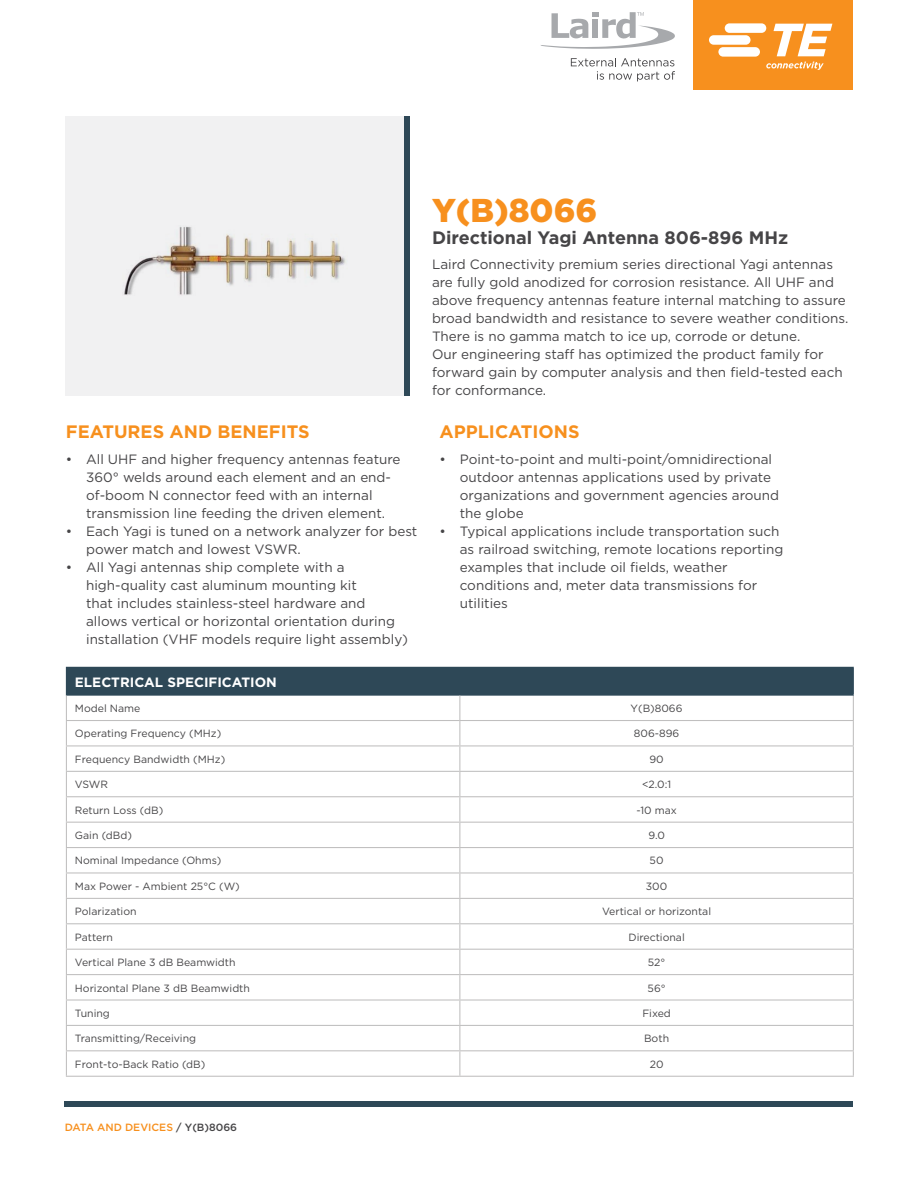
<style>
.page{position:relative;width:918px;height:1188px;background:#fff}
.page>*{position:absolute;margin:0;border:0;box-sizing:border-box;transform-origin:0 0}
.t1{font:900 33px "Gotham";color:#f7901e}
.t2{font:700 18px "Gotham";color:#464547}
.t3{font:700 18px "Gotham";color:#f7901e}
.t4{font:13.5px/18px "Gotham";color:#464547}
.t5{font:700 13.5px "Gotham";color:#fff}
.t6{font:10.5px "Gotham";color:#464547}
.t7{font:500 10.5px "Gotham";color:#f7901e}
.s1{color:#464547}
</style>
<div class="page">
<div style="left:65px;top:1101px;width:788px;height:6px;background:#2e4857"></div>
<div style="left:66px;top:117px;width:344px;height:279px;background:#f1f1f2"></div>
<div style="left:404px;top:117px;width:6px;height:279px;background:#2e4857"></div>
<div style="left:693px;top:0;width:160px;height:89px;background:#f7901e"></div>
<svg style="left:709px;top:23px;width:123px;height:47px"></svg>
<svg style="left:540px;top:12px;width:135px;height:37px"></svg>
<svg style="left:571px;top:58px;width:104px;height:23px"></svg>
<div style="left:66px;top:667px;width:787px;height:28px;background:#2e4857"></div>
<hr style="left:460px;top:667px;width:394px;height:1px;background:#2e4857">
<hr style="left:66px;top:695px;width:394px;height:1px;background:#2e4857">
<hr style="left:460px;top:695px;width:394px;height:1px;background:#2e4857">
<hr style="left:66px;top:720px;width:394px;height:1px;background:#c0bfbf">
<hr style="left:460px;top:720px;width:394px;height:1px;background:#c0bfbf">
<hr style="left:66px;top:745px;width:394px;height:1px;background:#c0bfbf">
<hr style="left:460px;top:745px;width:394px;height:1px;background:#c0bfbf">
<hr style="left:66px;top:771px;width:394px;height:1px;background:#c0bfbf">
<hr style="left:460px;top:771px;width:394px;height:1px;background:#c0bfbf">
<hr style="left:66px;top:796px;width:394px;height:1px;background:#c0bfbf">
<hr style="left:460px;top:796px;width:394px;height:1px;background:#c0bfbf">
<hr style="left:66px;top:822px;width:394px;height:1px;background:#c0bfbf">
<hr style="left:460px;top:822px;width:394px;height:1px;background:#c0bfbf">
<hr style="left:66px;top:847px;width:394px;height:1px;background:#c0bfbf">
<hr style="left:460px;top:847px;width:394px;height:1px;background:#c0bfbf">
<hr style="left:66px;top:872px;width:394px;height:2px;background:#c0bfbf">
<hr style="left:460px;top:872px;width:394px;height:2px;background:#c0bfbf">
<hr style="left:66px;top:898px;width:394px;height:1px;background:#c0bfbf">
<hr style="left:460px;top:898px;width:394px;height:1px;background:#c0bfbf">
<hr style="left:66px;top:923px;width:394px;height:1px;background:#c0bfbf">
<hr style="left:460px;top:923px;width:394px;height:1px;background:#c0bfbf">
<hr style="left:66px;top:949px;width:394px;height:1px;background:#c0bfbf">
<hr style="left:460px;top:949px;width:394px;height:1px;background:#c0bfbf">
<hr style="left:66px;top:974px;width:394px;height:1px;background:#c0bfbf">
<hr style="left:460px;top:974px;width:394px;height:1px;background:#c0bfbf">
<hr style="left:66px;top:999px;width:394px;height:2px;background:#c0bfbf">
<hr style="left:460px;top:999px;width:394px;height:2px;background:#c0bfbf">
<hr style="left:66px;top:1025px;width:394px;height:1px;background:#c0bfbf">
<hr style="left:460px;top:1025px;width:394px;height:1px;background:#c0bfbf">
<hr style="left:66px;top:1050px;width:394px;height:1px;background:#c0bfbf">
<svg style="left:66px;top:695px;width:1px;height:381px"></svg>
<hr style="left:460px;top:1050px;width:394px;height:1px;background:#c0bfbf">
<svg style="left:459px;top:696px;width:1px;height:380px"></svg>
<svg style="left:853px;top:668px;width:1px;height:408px"></svg>
<hr style="left:66px;top:1076px;width:394px;height:1px;background:#c0bfbf">
<hr style="left:460px;top:1076px;width:394px;height:1px;background:#c0bfbf">
<img style="left:124px;top:226px;width:222px;height:69px">
<h2 class="t3" style="left:66px;top:419px;width:245px">FEATURES AND BENEFITS</h2>
<p class="t4" style="left:86px;top:450px;width:316px;text-indent:-20px">• All UHF and higher frequency antennas feature 360° welds around each element and an end&shy;of-boom N connector feed with an internal transmission line feeding the driven element.</p>
<p class="t4" style="left:86px;top:522px;width:333px;text-indent:-20px">• Each Yagi is tuned on a network analyzer for best power match and lowest VSWR.</p>
<p class="t4" style="left:86px;top:558px;width:324px;text-indent:-20px">• All Yagi antennas ship complete with a high-quality cast aluminum mounting kit<br>that includes stainless-steel hardware and allows vertical or horizontal orientation during installation (VHF models require light assembly)</p>
<h1 class="t1" style="left:432px;top:188px;width:167px">Y(B)8066</h1>
<h2 class="t2" style="left:432px;top:225px;width:358px">Directional Yagi Antenna 806-896 MHz</h2>
<p class="t4" style="left:432px;top:255px;width:418px">Laird Connectivity premium series directional Yagi antennas are fully gold anodized for corrosion resistance. All UHF and above frequency antennas feature internal matching to assure broad bandwidth and resistance to severe weather conditions.<br>There is no gamma match to ice up, corrode or detune.<br>Our engineering staff has optimized the product family for forward gain by computer analysis and then field-tested each for conformance.</p>
<h2 class="t3" style="left:440px;top:419px;width:142px">APPLICATIONS</h2>
<p class="t4" style="left:460px;top:450px;width:321px;text-indent:-20px">• Point-to-point and multi-point/omnidirectional outdoor antennas applications used by private organizations and government agencies around the globe</p>
<p class="t4" style="left:460px;top:522px;width:325px;text-indent:-20px">• Typical applications include transportation such as railroad switching, remote locations reporting examples that include oil fields, weather conditions and, meter data transmissions for utilities</p>
<p class="t5" style="left:75px;top:673px;width:203px">ELECTRICAL SPECIFICATION</p>
<p class="t6" style="left:75px;top:702px;width:67px">Model Name</p>
<p class="t6" style="left:631px;top:702px;width:53px">Y(B)8066</p>
<p class="t6" style="left:75px;top:727px;width:148px">Operating Frequency (MHz)</p>
<p class="t6" style="left:634px;top:727px;width:47px">806-896</p>
<p class="t6" style="left:75px;top:752px;width:152px">Frequency Bandwidth (MHz)</p>
<p class="t6" style="left:649px;top:752px;width:16px">90</p>
<p class="t6" style="left:75px;top:778px;width:35px">VSWR</p>
<p class="t6" style="left:642px;top:778px;width:31px">&lt;2.0:1</p>
<p class="t6" style="left:75px;top:803px;width:90px">Return Loss (dB)</p>
<p class="t6" style="left:636px;top:803px;width:42px">-10 max</p>
<p class="t6" style="left:75px;top:829px;width:59px">Gain (dBd)</p>
<p class="t6" style="left:648px;top:829px;width:18px">9.0</p>
<p class="t6" style="left:75px;top:854px;width:148px">Nominal Impedance (Ohms)</p>
<p class="t6" style="left:650px;top:854px;width:15px">50</p>
<p class="t6" style="left:75px;top:879px;width:166px">Max Power - Ambient 25°C (W)</p>
<p class="t6" style="left:646px;top:879px;width:23px">300</p>
<p class="t6" style="left:75px;top:905px;width:63px">Polarization</p>
<p class="t6" style="left:602px;top:905px;width:111px">Vertical or horizontal</p>
<p class="t6" style="left:75px;top:930px;width:40px">Pattern</p>
<p class="t6" style="left:628px;top:930px;width:58px">Directional</p>
<p class="t6" style="left:75px;top:956px;width:162px">Vertical Plane 3 dB Beamwidth</p>
<p class="t6" style="left:648px;top:956px;width:19px">52°</p>
<p class="t6" style="left:75px;top:981px;width:177px">Horizontal Plane 3 dB Beamwidth</p>
<p class="t6" style="left:648px;top:981px;width:20px">56°</p>
<p class="t6" style="left:75px;top:1007px;width:37px">Tuning</p>
<p class="t6" style="left:642px;top:1007px;width:30px">Fixed</p>
<p class="t6" style="left:75px;top:1032px;width:123px">Transmitting/Receiving</p>
<p class="t6" style="left:644px;top:1032px;width:27px">Both</p>
<p class="t6" style="left:75px;top:1057px;width:132px">Front-to-Back Ratio (dB)</p>
<p class="t6" style="left:650px;top:1057px;width:15px">20</p>
<p class="t7" style="left:65px;top:1120px;width:174px">DATA AND DEVICES <span class="s1">/ Y(B)8066</span></p>
</div>
